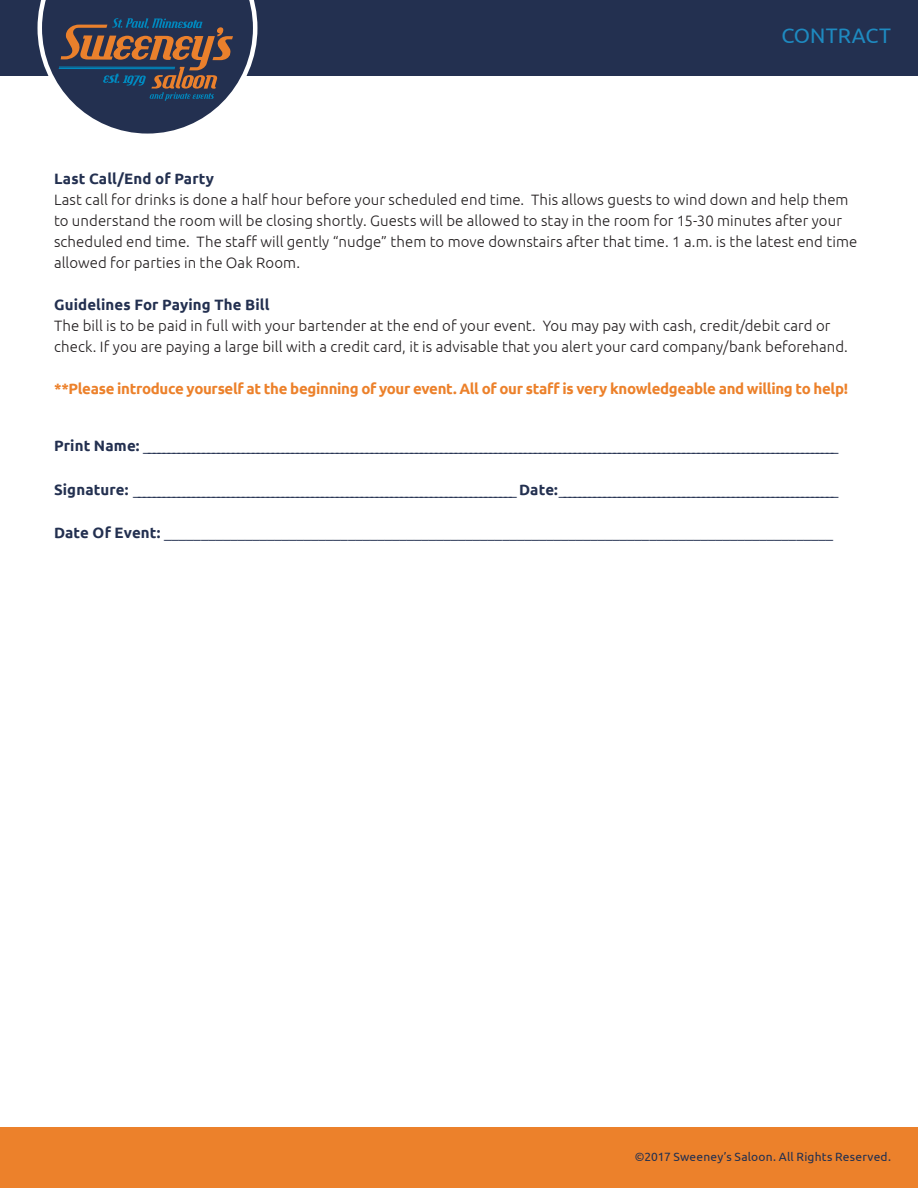
<style>
.page{position:relative;width:918px;height:1188px;background:#fff}
.page>*{position:absolute;margin:0;border:0;box-sizing:border-box;transform-origin:0 0}
.t1{font:21px "Ubuntu";letter-spacing:.005em;color:#1e8ac0}
.t2{font:300 15px/21px "Ubuntu";letter-spacing:.005em;color:#231f20}
.t3{font:300 15px "Ubuntu";color:#233050}
.t4{font:700 15px "Ubuntu";letter-spacing:-.02em;color:#ec812b}
.t5{font:700 15px "Ubuntu";letter-spacing:.01em;color:#233050}
.t6{font:12px "Ubuntu";letter-spacing:.015em;color:#233050}
.s1{font-weight:700}
</style>
<div class="page">
<div style="left:0;top:0;width:918px;height:76px;background:#233050"></div>
<div style="left:0;top:1127px;width:918px;height:61px;background:#ec812b"></div>
<svg style="left:38px;top:0;width:219px;height:134px"></svg>
<h1 class="t1" style="left:781px;top:23px;width:111px">CONTRACT</h1>
<p class="t5" style="left:54px;top:170px;width:162px">Last Call/End of Party</p>
<p class="t2" style="left:54px;top:189px;width:805px">Last call for drinks is done a half hour before your scheduled end time. This allows guests to wind down and help them to understand the room will be closing shortly. Guests will be allowed to stay in the room for 15-30 minutes after your scheduled end time. The staff will gently “nudge” them to move downstairs after that time. 1 a.m. is the latest end time allowed for parties in the Oak Room.</p>
<p class="t5" style="left:54px;top:296px;width:217px">Guidelines For Paying The Bill</p>
<p class="t2" style="left:54px;top:315px;width:795px">The bill is to be paid in full with your bartender at the end of your event. You may pay with cash, credit/debit card or check. If you are paying a large bill with a credit card, it is advisable that you alert your card company/bank beforehand.</p>
<p class="t4" style="left:54px;top:380px;width:796px">**Please introduce yourself at the beginning of your event. All of our staff is very knowledgeable and willing to help!</p>
<p class="t3" style="left:54px;top:437px;width:786px"><span class="s1">P r i n t N a m e :</span> ____________________________________________________________________________________________________________________________________________</p>
<p class="t3" style="left:54px;top:481px;width:786px"><span class="s1">S i g n a t u r e :</span> _____________________________________________________________________________ <span class="s1">D a t e :</span> ________________________________________________________</p>
<p class="t3" style="left:54px;top:524px;width:781px"><span class="s1">Date Of Event:</span> ___________________________________________________________________________________________</p>
<p class="t6" style="left:635px;top:1149px;width:258px">©2017 Sweeney’s Saloon. All Rights Reserved.</p>
</div>
